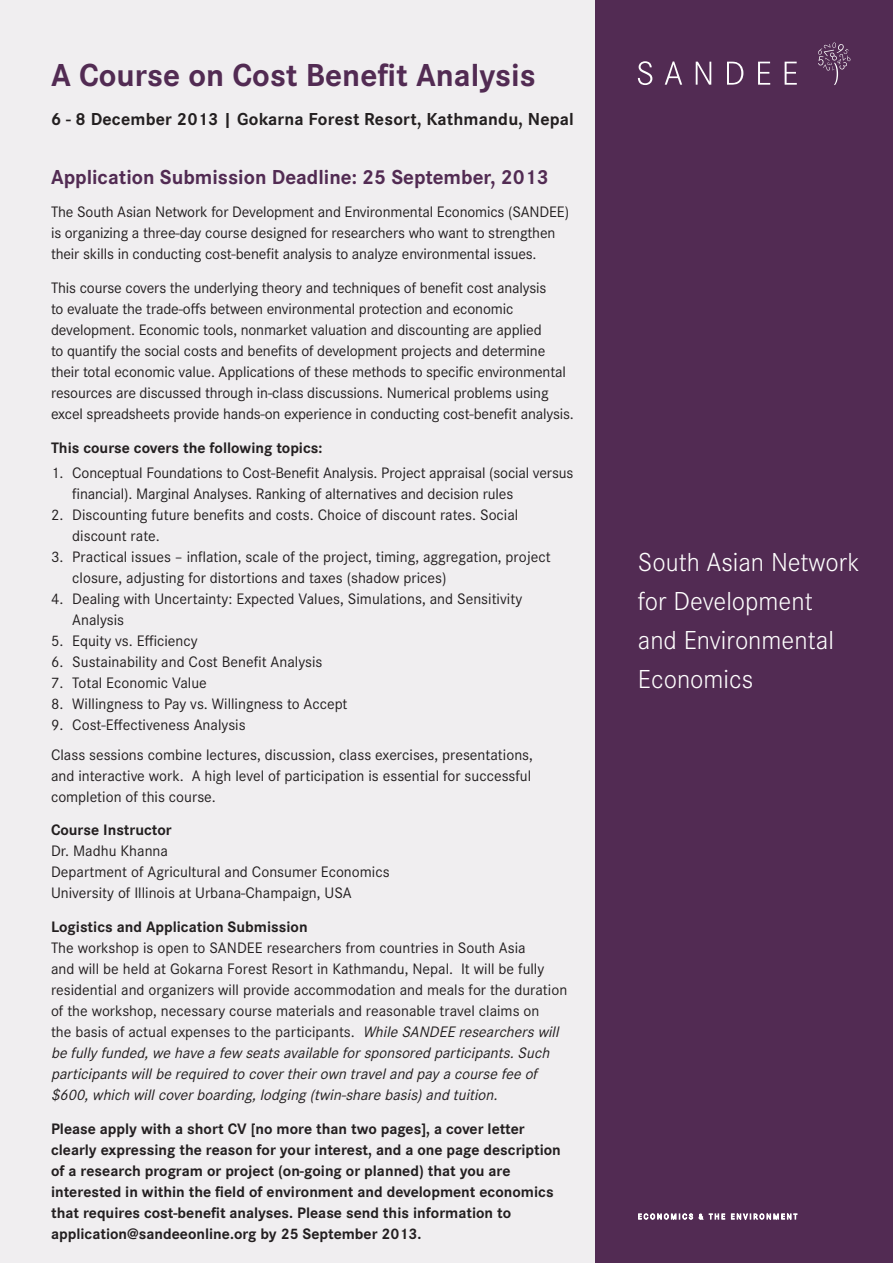
<style>
.page{position:relative;width:893px;height:1263px;background:#fff}
.page>*{position:absolute;margin:0;border:0;box-sizing:border-box;transform-origin:0 0}
.t1{font:700 33px "Corporate S";color:#522b53}
.t2{font:300 27px/39px "Corporate S";color:#fff}
.t3{font:700 21px "Corporate S";color:#522b53}
.t4{font:700 18px "Corporate S";letter-spacing:.01em;color:#231f20}
.t5{font:15.75px/21px "Corporate S";letter-spacing:-.005em;color:#231f20}
.t6{font:700 15.75px/21px "Corporate S";color:#231f20}
.s1{font-style:italic}
</style>
<div class="page">
<div style="left:0;top:0;width:595px;height:1263px;background:#f0eef0"></div>
<div style="left:595px;top:0;width:298px;height:1263px;background:#522b53"></div>
<svg style="left:638px;top:1213px;width:159px;height:6px"></svg>
<svg style="left:818px;top:42px;width:33px;height:43px"></svg>
<svg style="left:638px;top:61px;width:159px;height:24px"></svg>
<p class="t1" style="left:51px;top:52px;width:486px">A Course on Cost Benefit Analysis</p>
<p class="t4" style="left:51px;top:106px;width:524px">6 - 8 December 2013 | Gokarna Forest Resort, Kathmandu, Nepal</p>
<p class="t3" style="left:51px;top:162px;width:499px">Application Submission Deadline: 25 September, 2013</p>
<p class="t5" style="left:51px;top:201px;width:520px">The South Asian Network for Development and Environmental Economics (SANDEE) is organizing a three-day course designed for researchers who want to strengthen their skills in conducting cost-benefit analysis to analyze environmental issues.</p>
<p class="t5" style="left:51px;top:277px;width:524px">This course covers the underlying theory and techniques of benefit cost analysis<br>to evaluate the trade-offs between environmental protection and economic development. Economic tools, nonmarket valuation and discounting are applied<br>to quantify the social costs and benefits of development projects and determine their total economic value. Applications of these methods to specific environmental resources are discussed through in-class discussions. Numerical problems using excel spreadsheets provide hands-on experience in conducting cost-benefit analysis.</p>
<p class="t6" style="left:51px;top:437px;width:273px">This course covers the following topics:</p>
<p class="t5" style="left:72px;top:462px;width:503px;text-indent:-21px">1. Conceptual Foundations to Cost-Benefit Analysis. Project appraisal (social versus financial). Marginal Analyses. Ranking of alternatives and decision rules</p>
<p class="t5" style="left:72px;top:504px;width:448px;text-indent:-21px">2. Discounting future benefits and costs. Choice of discount rates. Social discount rate.</p>
<p class="t5" style="left:72px;top:546px;width:480px;text-indent:-21px">3. Practical issues – inflation, scale of the project, timing, aggregation, project closure, adjusting for distortions and taxes (shadow prices)</p>
<p class="t5" style="left:72px;top:588px;width:451px;text-indent:-21px">4. Dealing with Uncertainty: Expected Values, Simulations, and Sensitivity<br>Analysis</p>
<p class="t5" style="left:51px;top:630px;width:148px">5. Equity vs. Efficiency</p>
<p class="t5" style="left:51px;top:651px;width:273px">6. Sustainability and Cost Benefit Analysis</p>
<p class="t5" style="left:51px;top:672px;width:157px">7. Total Economic Value</p>
<p class="t5" style="left:51px;top:693px;width:298px">8. Willingness to Pay vs. Willingness to Accept</p>
<p class="t5" style="left:51px;top:714px;width:196px">9. Cost-Effectiveness Analysis</p>
<p class="t5" style="left:51px;top:743px;width:483px;text-align:justify">Class sessions combine lectures, discussion, class exercises, presentations, and interactive work. A high level of participation is essential for successful completion of this course.</p>
<p class="t6" style="left:51px;top:819px;width:122px">Course Instructor</p>
<p class="t5" style="left:51px;top:840px;width:119px">Dr. Madhu Khanna</p>
<p class="t5" style="left:51px;top:861px;width:340px">Department of Agricultural and Consumer Economics</p>
<p class="t5" style="left:51px;top:882px;width:302px">University of Illinois at Urbana-Champaign, USA</p>
<p class="t6" style="left:51px;top:916px;width:258px">Logistics and Application Submission</p>
<p class="t5" style="left:51px;top:937px;width:518px">The workshop is open to SANDEE researchers from countries in South Asia<br>and will be held at Gokarna Forest Resort in Kathmandu, Nepal. It will be fully residential and organizers will provide accommodation and meals for the duration of the workshop, necessary course materials and reasonable travel claims on<br>the basis of actual expenses to the participants. <span class="s1">WhileSANDEE researcherswill befullyfunded,wehaveafew seatsavailableforsponsored participants.Such participantswillberequired to covertheirown traveland payacoursefeeof $600,which willcoverboarding,lodging(twin-sharebasis)and tuition.</span></p>
<p class="t6" style="left:51px;top:1118px;width:511px">Please apply with a short CV [no more than two pages], a cover letter clearly expressing the reason for your interest, and a one page description of a research program or project (on-going or planned) that you are interested in within the field of environment and development economics that requires cost-benefit analyses. Please send this information to application@sandeeonline.org by 25 September 2013.</p>
<p class="t2" style="left:638px;top:542px;width:224px">South Asian Network</p>
<p class="t2" style="left:638px;top:581px;width:198px">for Development and Environmental<br>Economics</p>
</div>
